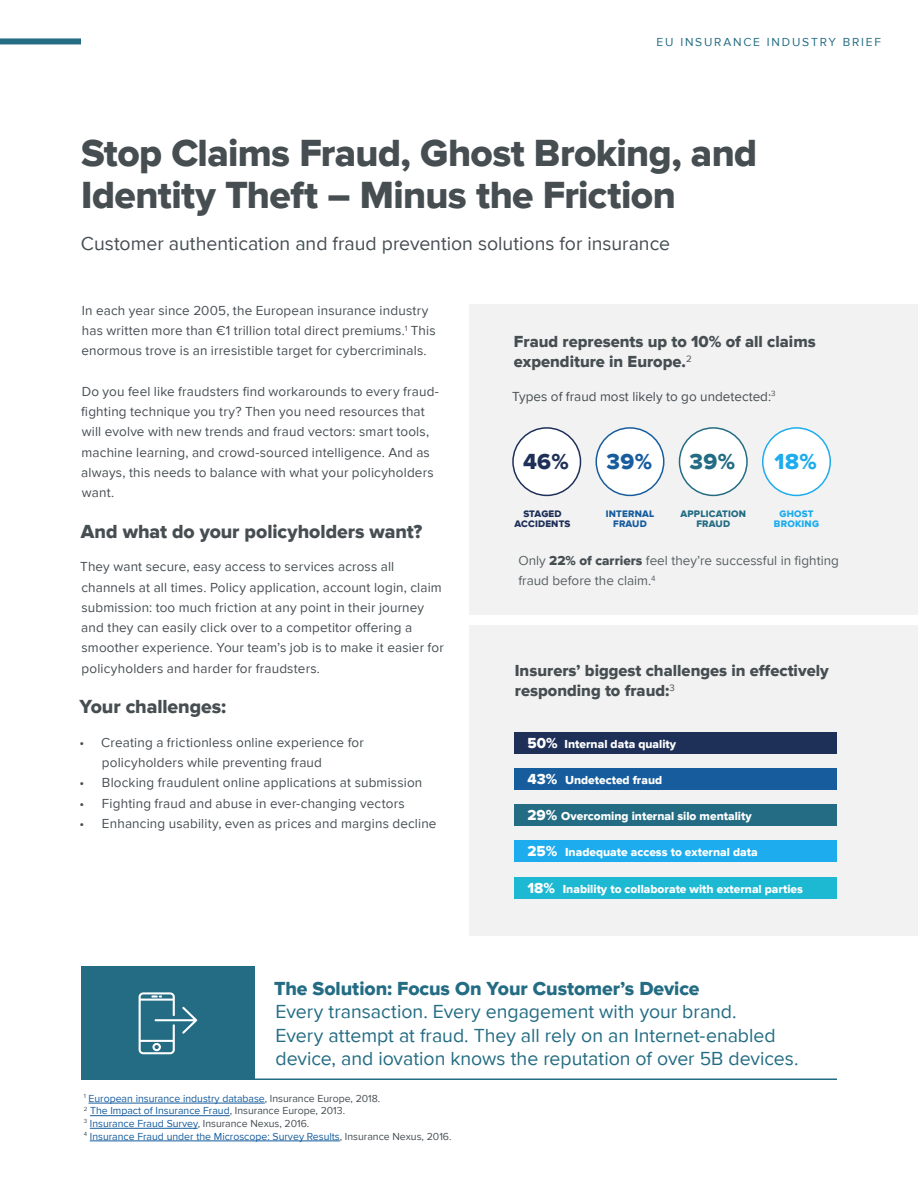
<style>
.page{position:relative;width:918px;height:1188px;background:#fff}
.page>*{position:absolute;margin:0;border:0;box-sizing:border-box;transform-origin:0 0}
.t1{font:39px/42px "Proxima Nova Extrabld";letter-spacing:-.015em;color:#464e52}
.t2{font:22.5px "Proxima Nova Extrabld";color:#1e3058}
.t3{font:22.5px "Proxima Nova Extrabld";color:#175d9e}
.t4{font:22.5px "Proxima Nova Extrabld";color:#236c83}
.t5{font:22.5px "Proxima Nova Extrabld";color:#1daced}
.t6{font:19.5px/23.4px "Proxima Nova";color:#236c83}
.t7{font:19.5px "Proxima Nova";color:#464e52}
.t8{font:19.5px "Proxima Nova Extrabld";letter-spacing:-.005em;color:#464e52}
.t9{font:19.5px "Proxima Nova Extrabld";letter-spacing:-.005em;color:#236c83}
.t10{font:16.5px/20.2px "Proxima Nova Extrabld";color:#464e52}
.t11{font:13.5px/20.2px "Proxima Nova";letter-spacing:.01em;color:#464e52}
.t12{font:13.5px/20.2px "Proxima Nova";color:#586063}
.t13{font:12px "Proxima Nova Extrabld";color:#fff}
.t14{font:12px "Proxima Nova";letter-spacing:.15em;color:#236c83}
.Paragraph_Style_1{font:10.5px "Proxima Nova";color:#175d9e}
.Paragraph_Style_1-2{font:10.5px "Proxima Nova";color:#464e52}
.t15{font:9.75px/10.5px "Proxima Nova Extrabld";letter-spacing:.02em;color:#236c83;text-align:center}
.t16{font:9.75px/10.5px "Proxima Nova Extrabld";letter-spacing:.02em;color:#1e3058;text-align:center}
.t17{font:9.75px/10.5px "Proxima Nova Extrabld";letter-spacing:.02em;color:#175d9e;text-align:center}
.t18{font:9.75px/10.5px "Proxima Nova Extrabld";letter-spacing:.02em;color:#1daced;text-align:center}
.s1{font-family:"Proxima Nova Extrabld";color:#464e52}
.s2{font-size:15px}
.s3{color:#464e52}
.s4{color:#175d9e}
</style>
<div class="page">
<hr style="left:88px;top:1103px;width:177px;height:1px;background:#175d9e">
<hr style="left:90px;top:1115px;width:140px;height:1px;background:#175d9e">
<hr style="left:90px;top:1128px;width:108px;height:1px;background:#175d9e">
<hr style="left:90px;top:1141px;width:250px;height:1px;background:#175d9e">
<div style="left:470px;top:625px;width:448px;height:311px;background:#f2f2f2"></div>
<div style="left:470px;top:304px;width:448px;height:311px;background:#f2f2f2"></div>
<div style="left:81px;top:967px;width:174px;height:113px;background:#236c83"></div>
<svg style="left:139px;top:992px;width:58px;height:62px"></svg>
<div style="left:0;top:38px;width:81px;height:6px;background:#236c83"></div>
<hr style="left:81px;top:1078px;width:756px;height:2px;background:#236c83">
<div style="left:514px;top:768px;width:323px;height:22px;background:#175d9e"></div>
<div style="left:514px;top:732px;width:323px;height:21px;background:#1e3058"></div>
<div style="left:514px;top:804px;width:323px;height:22px;background:#236c83"></div>
<div style="left:514px;top:841px;width:323px;height:21px;background:#1daced"></div>
<div style="left:514px;top:877px;width:323px;height:21px;background:#1db9d2"></div>
<div style="left:513px;top:428px;width:67px;height:67px;background:#fff;border-radius:50%"></div>
<div style="left:512px;top:427px;width:69px;height:69px;border:2px solid #1e3058;border-radius:50%"></div>
<div style="left:596px;top:428px;width:68px;height:67px;background:#fff;border-radius:50%"></div>
<div style="left:596px;top:427px;width:68px;height:69px;border:2px solid #175d9e;border-radius:50%"></div>
<div style="left:680px;top:428px;width:67px;height:67px;background:#fff;border-radius:50%"></div>
<div style="left:679px;top:427px;width:69px;height:69px;border:2px solid #236c83;border-radius:50%"></div>
<div style="left:763px;top:428px;width:67px;height:67px;background:#fff;border-radius:50%"></div>
<div style="left:762px;top:427px;width:69px;height:69px;border:2px solid #1daced;border-radius:50%"></div>
<p class="t14" style="left:657px;top:35px;width:226px">EU INSURANCE INDUSTRY BRIEF</p>
<p class="t1" style="left:81px;top:133px;width:678px">Stop Claims Fraud, Ghost Broking, and<br>Identity Theft – Minus the Friction</p>
<p class="t7" style="left:81px;top:233px;width:591px">Customer authentication and fraud prevention solutions for insurance</p>
<p class="t11" style="left:81px;top:300px;width:356px">In each year since 2005, the European insurance industry has written more than €1 trillion total direct premiums.<sup>1</sup> This enormous trove is an irresistible target for cybercriminals.</p>
<p class="t11" style="left:81px;top:381px;width:359px">Do you feel like fraudsters find workarounds to every fraud&shy;fighting technique you try? Then you need resources that will evolve with new trends and fraud vectors: smart tools, machine learning, and crowd-sourced intelligence. And as always, this needs to balance with what your policyholders want.</p>
<p class="t8" style="left:81px;top:520px;width:343px">And what do your policyholders want?</p>
<p class="t11" style="left:80px;top:557px;width:365px">They want secure, easy access to services across all channels at all times. Policy application, account login, claim submission: too much friction at any point in their journey and they can easily click over to a competitor offering a smoother experience. Your team’s job is to make it easier for policyholders and harder for fraudsters.</p>
<p class="t8" style="left:79px;top:695px;width:148px">Your challenges:</p>
<p class="t11" style="left:102px;top:732px;width:264px;text-indent:-22px">• Creating a frictionless online experience for policyholders while preventing fraud</p>
<p class="t11" style="left:79px;top:773px;width:344px">• Blocking fraudulent online applications at submission</p>
<p class="t11" style="left:79px;top:793px;width:327px">• Fighting fraud and abuse in ever-changing vectors</p>
<p class="t11" style="left:79px;top:813px;width:359px">• Enhancing usability, even as prices and margins decline</p>
<p class="t10" style="left:514px;top:332px;width:303px">Fraud represents up to 10% of all claims expenditure in Europe.<sup>2</sup></p>
<p class="t11" style="left:512px;top:387px;width:265px">Types of fraud most likely to go undetected:<sup>3</sup></p>
<p class="t2" style="left:523px;top:449px;width:47px">46%</p>
<p class="t3" style="left:606px;top:449px;width:47px">39%</p>
<p class="t4" style="left:690px;top:449px;width:47px">39%</p>
<p class="t5" style="left:775px;top:449px;width:44px">18%</p>
<p class="t16" style="left:515px;top:508px;width:58px">STAGED<br>ACCIDENTS</p>
<p class="t17" style="left:606px;top:508px;width:50px">INTERNAL<br>FRAUD</p>
<p class="t15" style="left:681px;top:508px;width:67px">APPLICATION<br>FRAUD</p>
<p class="t18" style="left:774px;top:508px;width:47px">GHOST<br>BROKING</p>
<p class="t12" style="left:518px;top:550px;width:322px">Only <span class="s1">22% of carriers</span> feel they’re successful in fighting fraud before the claim.<sup>4</sup></p>
<p class="t10" style="left:515px;top:661px;width:315px">Insurers’ biggest challenges in effectively responding to fraud:<sup>3</sup></p>
<p class="t13" style="left:528px;top:737px;width:150px"><span class="s2">50%</span> Internal data quality</p>
<p class="t13" style="left:528px;top:773px;width:136px"><span class="s2">43%</span> Undetected fraud</p>
<p class="t13" style="left:528px;top:809px;width:226px"><span class="s2">29%</span> Overcoming internal silo mentality</p>
<p class="t13" style="left:528px;top:845px;width:232px"><span class="s2">25%</span> Inadequate access to external data</p>
<p class="t13" style="left:528px;top:882px;width:277px"><span class="s2">18%</span> Inability to collaborate with external parties</p>
<p class="t9" style="left:274px;top:977px;width:427px">The Solution: Focus On Your Customer’s Device</p>
<p class="t6" style="left:275px;top:1000px;width:525px">Every transaction. Every engagement with your brand.<br>Every attempt at fraud. They all rely on an Internet-enabled device, and iovation knows the reputation of over 5B devices.</p>
<p class="Paragraph_Style_1" style="left:84px;top:1092px;width:298px"><sup>1</sup> European insurance industry database<span class="s3">, Insurance Europe, 2018.</span></p>
<p class="Paragraph_Style_1" style="left:84px;top:1105px;width:263px"><sup>2</sup> The Impact of Insurance Fraud<span class="s3">, Insurance Europe, 2013.</span></p>
<p class="Paragraph_Style_1-2" style="left:84px;top:1117px;width:227px"><sup>3</sup> <span class="s4">Insurance Fraud Survey</span>, Insurance Nexus, 2016.</p>
<p class="Paragraph_Style_1" style="left:84px;top:1130px;width:369px"><sup>4</sup> Insurance Fraud under the Microscope: Survey Results<span class="s3">, Insurance Nexus, 2016.</span></p>
</div>
